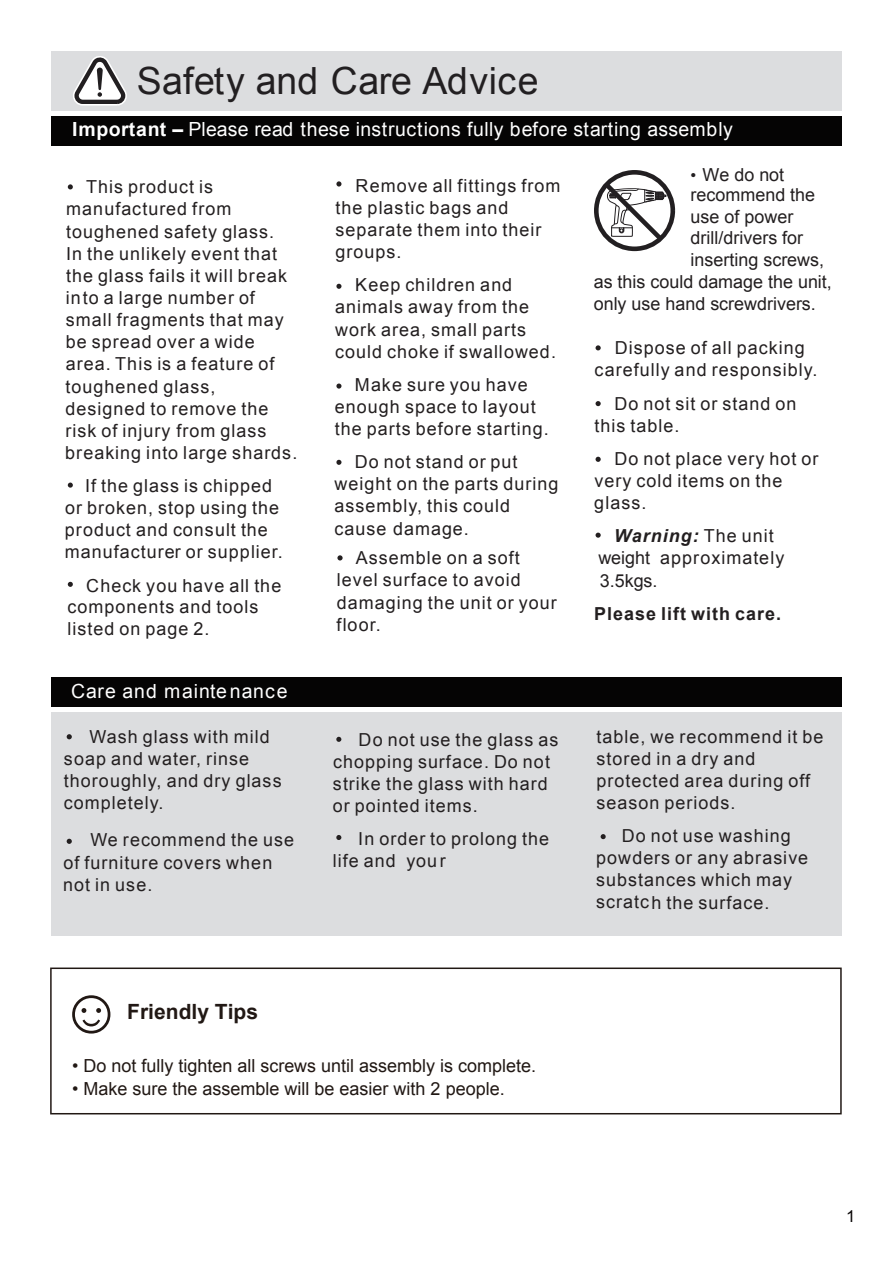
<style>
.page{position:relative;width:893px;height:1263px;background:#fff}
.page>*{position:absolute;margin:0;border:0;box-sizing:border-box;transform-origin:0 0}
.t1{font:37.5px "Arial";letter-spacing:.01em;color:#221f21}
.t2{font:700 21px "Arial";color:#211814}
.t3{font:19.5px "Arial";letter-spacing:.02em;color:#fff}
.t4{font:19.5px "Arial";letter-spacing:.055em;color:#fff}
.t5{font:18px/22px "Arial";letter-spacing:.06em;color:#231f20}
.t6{font:18px/21.5px "Arial";color:#231f20}
.t7{font:18px "Arial";color:#211814}
.t8{font:700 18px "Arial";letter-spacing:.06em;color:#231f20}
.t9{font:16.5px "Arial";color:#070404}
.s1{font-weight:700}
.s2{font-size:16.5px;color:#221f21}
.s3{font-weight:700;font-style:italic}
.s4{font-size:17.85px;color:#221713}
</style>
<div class="page">
<div style="left:51px;top:713px;width:791px;height:223px;background:#dcdddf"></div>
<div style="left:51px;top:51px;width:791px;height:60px;background:#dcdddf"></div>
<svg style="left:73px;top:56px;width:54px;height:50px"></svg>
<div style="left:51px;top:116px;width:791px;height:30px;background:#050404"></div>
<div style="left:51px;top:678px;width:791px;height:29px;background:#050404"></div>
<svg style="left:68px;top:184px;width:5px;height:5px"></svg>
<svg style="left:68px;top:483px;width:5px;height:5px"></svg>
<svg style="left:68px;top:582px;width:5px;height:5px"></svg>
<svg style="left:336px;top:181px;width:5px;height:6px"></svg>
<svg style="left:336px;top:284px;width:5px;height:5px"></svg>
<svg style="left:336px;top:384px;width:5px;height:5px"></svg>
<svg style="left:336px;top:460px;width:5px;height:5px"></svg>
<svg style="left:337px;top:555px;width:6px;height:6px"></svg>
<svg style="left:595px;top:345px;width:6px;height:5px"></svg>
<svg style="left:595px;top:401px;width:6px;height:5px"></svg>
<svg style="left:595px;top:457px;width:6px;height:5px"></svg>
<svg style="left:595px;top:533px;width:6px;height:5px"></svg>
<svg style="left:67px;top:734px;width:5px;height:5px"></svg>
<svg style="left:67px;top:839px;width:5px;height:5px"></svg>
<svg style="left:336px;top:737px;width:5px;height:5px"></svg>
<svg style="left:336px;top:835px;width:5px;height:5px"></svg>
<svg style="left:601px;top:834px;width:5px;height:5px"></svg>
<div style="left:50px;top:968px;width:792px;height:146px;border:2px solid #211814"></div>
<svg style="left:72px;top:995px;width:38px;height:39px"></svg>
<div style="left:594px;top:170px;width:81px;height:81px;border:5px solid #221f21;border-radius:50%"></div>
<svg style="left:601px;top:179px;width:66px;height:66px"></svg>
<h1 class="t1" style="left:137px;top:57px;width:404px">Safety and Care Advice</h1>
<p class="t3" style="left:72px;top:117px;width:662px"><span class="s1">Important –</span> Please read these instructions fully before starting assembly</p>
<p class="t5" style="left:65px;top:176px;width:234px;text-indent:21px">This product is manufactured from toughened safety glass.<br>In the unlikely event that the glass fails it will break into a large number of small fragments that may be spread over a wide area. This is a feature of toughened glass, designed to remove the risk of injury from glass breaking into large shards.</p>
<p class="t5" style="left:65px;top:475px;width:220px;text-indent:20px">If the glass is chipped or broken, stop using the product and consult the manufacturer or supplier.</p>
<p class="t5" style="left:67px;top:575px;width:215px;text-indent:19px">Check you have all the components and tools listed on page 2.</p>
<p class="t4" style="left:71px;top:679px;width:218px">Care and maintenance</p>
<p class="t5" style="left:64px;top:725px;width:219px;text-indent:26px">Wash glass with mild soap and water, rinse thoroughly, and dry glass completely.</p>
<p class="t5" style="left:63px;top:828px;width:232px;line-height:22.6px;text-indent:27px">We recommend the use of furniture covers when not in use.</p>
<p class="t5" style="left:335px;top:175px;width:227px;text-indent:20px">Remove all fittings from the plastic bags and separate them into their groups.</p>
<p class="t5" style="left:335px;top:274px;width:222px;text-indent:20px">Keep children and animals away from the work area, small parts could choke if swallowed.</p>
<p class="t5" style="left:335px;top:374px;width:215px;text-indent:20px">Make sure you have enough space to layout the parts before starting.</p>
<p class="t5" style="left:334px;top:451px;width:226px;text-indent:20px">Do not stand or put weight on the parts during assembly, this could cause damage.</p>
<p class="t5" style="left:337px;top:547px;width:222px;text-indent:19px">Assemble on a soft level surface to avoid damaging the unit or your floor.</p>
<p class="t5" style="left:690px;top:164px;width:95px"><span class="s2">•</span> We do not</p>
<p class="t6" style="left:691px;top:184px;width:135px">recommend the use of power drill/drivers for inserting screws,</p>
<p class="t6" style="left:594px;top:271px;width:240px">as this could damage the unit, only use hand screwdrivers.</p>
<p class="t5" style="left:615px;top:337px;width:191px">Dispose of all packing</p>
<p class="t5" style="left:595px;top:354px;width:224px;line-height:33.2px;text-align:center">carefully and responsibly.<br>Do not sit or stand on</p>
<p class="t5" style="left:614px;top:409px;width:205px;line-height:33.2px;text-indent:-20px">this table.<br>Do not place very hot or</p>
<p class="t5" style="left:594px;top:470px;width:190px">very cold items on the glass.</p>
<p class="t5" style="left:598px;top:525px;width:187px;text-indent:16px"><span class="s3">Warning:</span> The unit weight approximately<br>3.5kgs.</p>
<p class="t8" style="left:594px;top:601px;width:188px">Please lift with care.</p>
<p class="t5" style="left:333px;top:728px;width:227px;text-indent:26px">Do not use the glass as chopping surface. Do not strike the glass with hard or pointed items.</p>
<p class="t5" style="left:333px;top:828px;width:218px;text-indent:26px">In order to prolong the life and your</p>
<p class="t5" style="left:596px;top:725px;width:229px">table, we recommend it be stored in a dry and protected area during off season periods.</p>
<p class="t5" style="left:596px;top:825px;width:214px;text-indent:26px">Do not use washing powders or any abrasive substances which may scratch the surface.</p>
<p class="t2" style="left:127px;top:998px;width:132px">Friendly Tips</p>
<p class="t7" style="left:72px;top:1054px;width:466px">• Do not fully tighten all <span class="s4">screws</span> until assembly is complete.</p>
<p class="t7" style="left:72px;top:1077px;width:434px">• Make sure the assemble will be easier with 2 people.</p>
<p class="t9" style="left:846px;top:1206px;width:11px">1</p>
</div>
